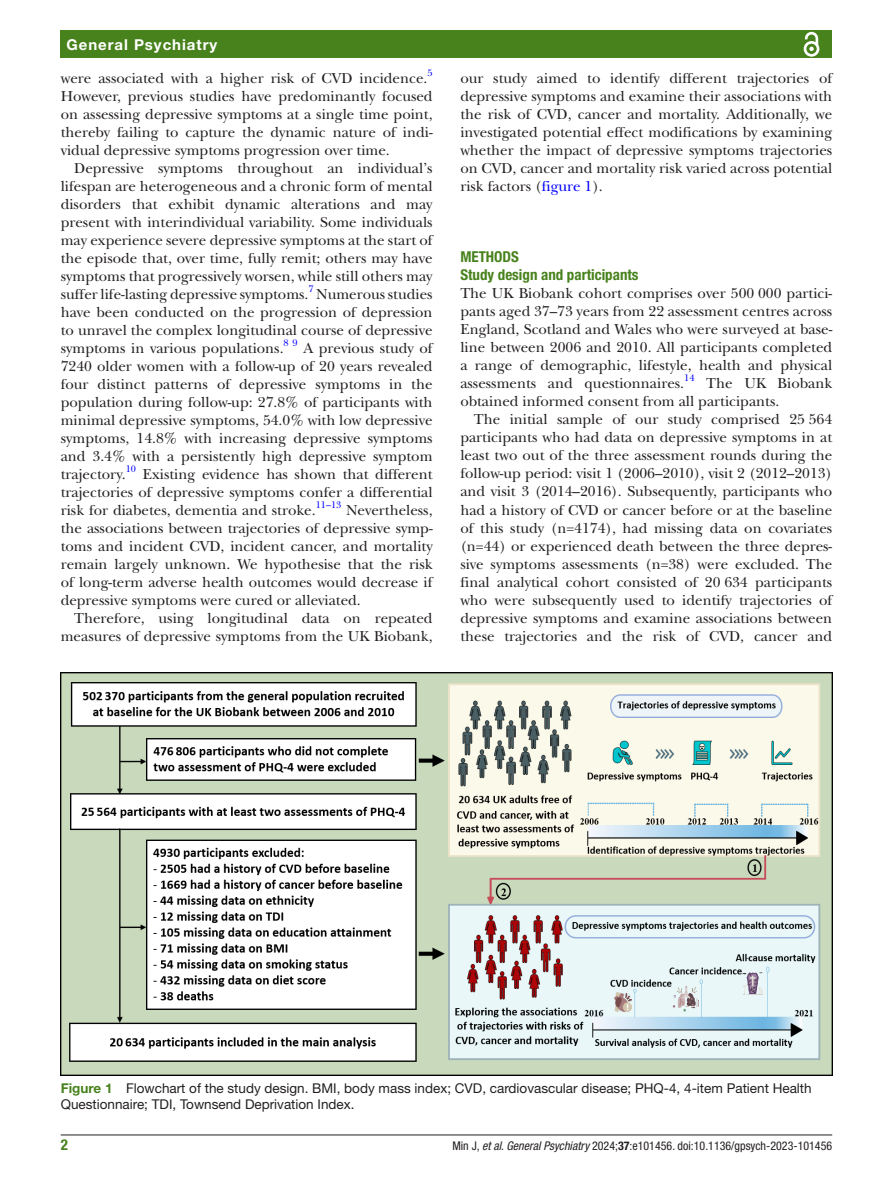
<style>
.page{position:relative;width:893px;height:1191px;background:#fff}
.page>*{position:absolute;margin:0;border:0;box-sizing:border-box;transform-origin:0 0}
.t1{font:15px/18px "New Baskerville";color:#231f20;text-align:justify}
.t2{font:700 condensed 15px/18px "Helvetica Neue LT Std";color:#48821c}
.t3{font:700 15px "Helvetica Neue LT Std";letter-spacing:.065em;color:#fff}
.t4{font:13.5px/16.2px "Helvetica Neue LT Std";color:#231f20}
.t5{font:condensed 12px "Helvetica Neue LT Std";color:#231f20}
.t6{font:9.9px "New Baskerville";color:#00f}
.s1{color:#00f}
.s2{font-weight:700;color:#48821c}
.s3{font-style:italic}
.s4{font-weight:700}
</style>
<div class="page">
<hr style="left:61px;top:1134px;width:771px;height:1px;background:#231f20">
<div style="left:61px;top:31px;width:771px;height:27px;background:#48821c"></div>
<svg style="left:803px;top:31px;width:17px;height:26px"></svg>
<img style="left:61px;top:672px;width:771px;height:403px">
<p class="t3" style="left:66px;top:35px;width:152px">General Psychiatry</p>
<p class="t1" style="left:61px;top:69px;width:368px">were associated with a higher risk of CVD incidence.</p>
<p class="t6" style="left:427px;top:67px;width:7px">5</p>
<p class="t1" style="left:61px;top:87px;width:373px">However, previous studies have predominantly focused on assessing depressive symptoms at a single time point, thereby failing to capture the dynamic nature of indi&shy;vidual depressive symptoms progression over time.</p>
<p class="t1" style="left:61px;top:159px;width:373px;text-indent:14px">Depressive symptoms throughout an individual’s lifespan are heterogeneous and a chronic form of mental disorders that exhibit dynamic alterations and may present with interindividual variability. Some individuals may experience severe depressive symptoms at the start of the episode that, over time, fully remit; others may have symptoms that progressively worsen, while still others may suffer life-lasting depressive symptoms.</p>
<p class="t6" style="left:309px;top:283px;width:7px">7</p>
<p class="t1" style="left:61px;top:285px;width:373px;text-indent:256px">Numerous studies have been conducted on the progression of depression to unravel the complex longitudinal course of depressive symptoms in various populations.</p>
<p class="t6" style="left:284px;top:337px;width:16px">8 9</p>
<p class="t1" style="left:61px;top:339px;width:373px;text-indent:243px">A previous study of 7240 older women with a follow-up of 20 years revealed four distinct patterns of depressive symptoms in the population during follow-up: 27.8% of participants with minimal depressive symptoms, 54.0% with low depressive symptoms, 14.8% with increasing depressive symptoms and 3.4% with a persistently high depressive symptom trajectory.<sup>10</sup> Existing evidence has shown that different trajectories of depressive symptoms confer a differential risk for diabetes, dementia and stroke.</p>
<p class="t6" style="left:316px;top:499px;width:27px">11–13</p>
<p class="t1" style="left:61px;top:501px;width:373px;text-indent:285px">Nevertheless, the associations between trajectories of depressive symp&shy;toms and incident CVD, incident cancer, and mortality remain largely unknown. We hypothesise that the risk of long-term adverse health outcomes would decrease if depressive symptoms were cured or alleviated.</p>
<p class="t1" style="left:61px;top:609px;width:373px;text-align:right">Therefore, using longitudinal data on repeated measures of depressive symptoms from the UK Biobank,</p>
<p class="t1" style="left:460px;top:69px;width:373px">our study aimed to identify different trajectories of depressive symptoms and examine their associations with the risk of CVD, cancer and mortality. Additionally, we investigated potential effect modifications by examining whether the impact of depressive symptoms trajectories on CVD, cancer and mortality risk varied across potential risk factors (<span class="s1">figure 1</span>).</p>
<p class="t2" style="left:460px;top:247px;width:180px">Methods<br>Study design and participants</p>
<p class="t1" style="left:460px;top:284px;width:373px">The UK Biobank cohort comprises over 500 000 partici&shy;pants aged 37–73 years from 22 assessment centres across England, Scotland and Wales who were surveyed at base&shy;line between 2006 and 2010. All participants completed a range of demographic, lifestyle, health and physical assessments and questionnaires.<sup>14</sup></p>
<p class="t1" style="left:460px;top:374px;width:373px;text-indent:246px">The UK Biobank obtained informed consent from all participants.</p>
<p class="t1" style="left:460px;top:410px;width:373px;text-indent:14px">The initial sample of our study comprised 25 564 participants who had data on depressive symptoms in at least two out of the three assessment rounds during the follow-up period: visit 1 (2006–2010), visit 2 (2012–2013) and visit 3 (2014–2016). Subsequently, participants who had a history of CVD or cancer before or at the baseline of this study (n=4174), had missing data on covariates (n=44) or experienced death between the three depres&shy;sive symptoms assessments (n=38) were excluded. The final analytical cohort consisted of 20 634 participants who were subsequently used to identify trajectories of depressive symptoms and examine associations between these trajectories and the risk of CVD, cancer and</p>
<p class="t4" style="left:61px;top:1080px;width:752px"><span class="s2">Figure 1</span> Flowchart of the study design. BMI, body mass index; CVD, cardiovascular disease; PHQ-4, 4-item Patient Health<br>Questionnaire; TDI, Townsend Deprivation Index.</p>
<p class="t2" style="left:61px;top:1135px;width:9px">2</p>
<p class="t5" style="left:452px;top:1138px;width:381px">Min J, <span class="s3">et al</span>. <span class="s3">General Psychiatry</span> 2024;<span class="s4">37</span>:e101456. doi:10.1136/gpsych-2023-101456</p>
</div>
